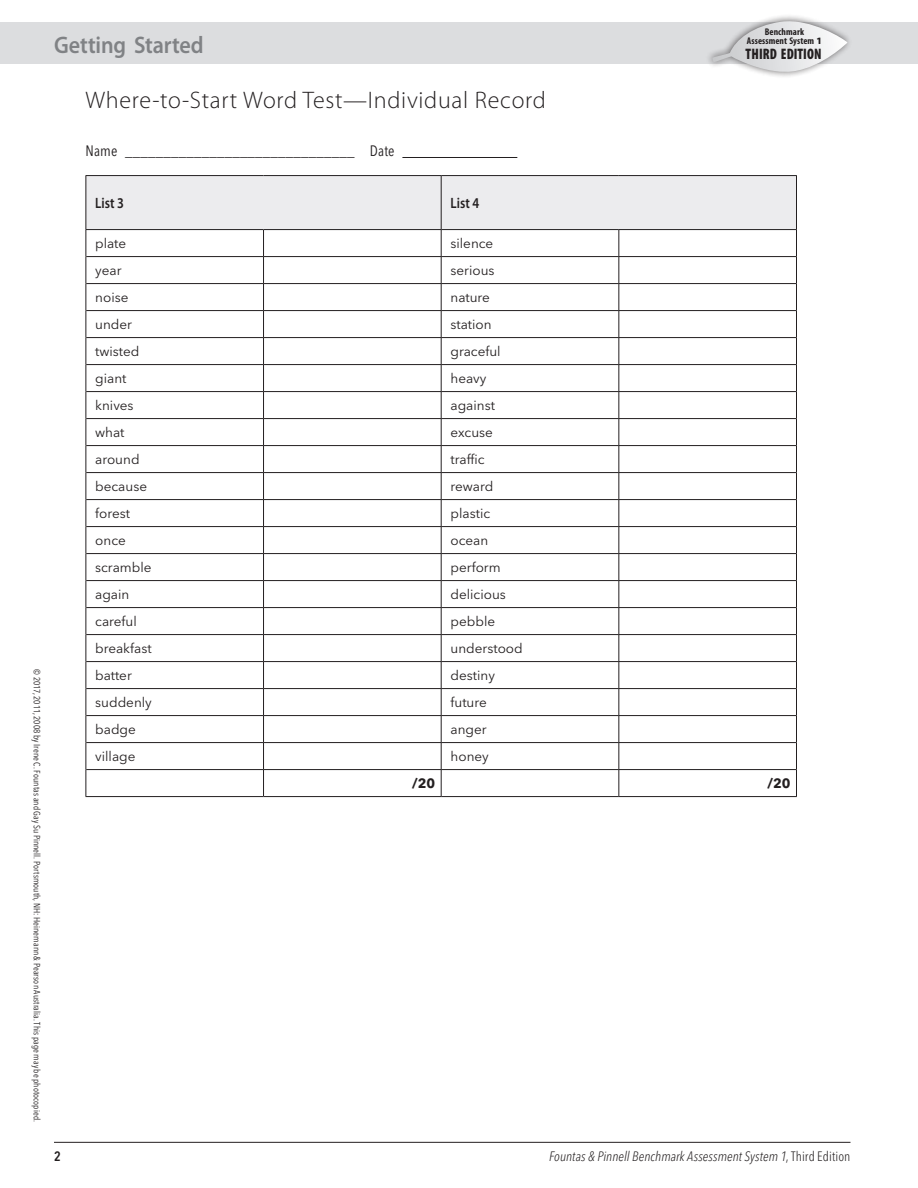
<style>
.page{position:relative;width:918px;height:1188px;background:#fff}
.page>*{position:absolute;margin:0;border:0;box-sizing:border-box;transform-origin:0 0}
.t1{font:300 24px "Myriad Pro";letter-spacing:.03em;color:#231f20}
.t2{font:600 24px "Myriad Pro";letter-spacing:-.005em;color:#808285;scale:.92 1}
.t3{font:900 condensed 15.3px "Myriad Pro";letter-spacing:.005em;color:#231f20;scale:.91 1}
.t4{font:condensed 15px "Avenir Next LT Pro";letter-spacing:.01em;color:#231f20}
.t5{font:600 15px "Myriad Pro";color:#231f20;scale:.85 1}
.t6{font:13.5px "Avenir Next LT Pro";color:#231f20}
.t7{font:italic 300 condensed 13.5px "Avenir Next LT Pro";letter-spacing:.005em;color:#231f20}
.t8{font:700 13.5px "Avenir Next LT Pro";color:#231f20}
.t9{font:600 condensed 13.5px "Avenir Next LT Pro";color:#231f20}
.t10{font:700 condensed 9.75px/9px "Myriad Pro";letter-spacing:.01em;color:#231f20;text-align:center}
.t11{font:condensed 9px "Avenir Next LT Pro";letter-spacing:.01em;color:#231f20}
.s1{font-weight:900;font-stretch:normal}
.s2{font-style:normal}
</style>
<div class="page">
<div style="left:0;top:22px;width:918px;height:42px;background:#dcdddf"></div>
<svg style="left:709px;top:16px;width:140px;height:61px"></svg>
<hr style="left:54px;top:1142px;width:796px;height:1px;background:#231f20">
<hr style="left:402px;top:157px;width:115px;height:1px;background:#231f20">
<hr style="left:86px;top:175px;width:178px;height:1px;background:#231f20">
<hr style="left:264px;top:175px;width:177px;height:1px;background:#231f20">
<hr style="left:441px;top:175px;width:178px;height:1px;background:#231f20">
<hr style="left:619px;top:175px;width:178px;height:1px;background:#231f20">
<hr style="left:86px;top:796px;width:178px;height:1px;background:#231f20">
<hr style="left:264px;top:796px;width:177px;height:1px;background:#231f20">
<hr style="left:441px;top:796px;width:178px;height:1px;background:#231f20">
<hr style="left:619px;top:796px;width:178px;height:1px;background:#231f20">
<svg style="left:86px;top:176px;width:711px;height:620px"></svg>
<p class="t11" style="left:42px;top:669px;width:454px;rotate:90deg">© 2017, 2011, 2008 by Irene C. Fountas and Gay Su Pinnell. Portsmouth, NH: Heinemann &amp; Pearson Australia. This page may be photocopied.</p>
<h1 class="t2" style="left:54px;top:31px;width:164px">Getting Started</h1>
<p class="t10" style="left:747px;top:28px;width:77px">Benchmark<br>Assessment System <span class="s1">1</span></p>
<p class="t3" style="left:746px;top:46px;width:85px">THIRD EDITION</p>
<h1 class="t1" style="left:86px;top:87px;width:462px">Where-to-Start Word Test—Individual Record</h1>
<p class="t4" style="left:86px;top:142px;width:311px">Name ______________________________ Date</p>
<p class="t5" style="left:95px;top:195px;width:35px">List 3</p>
<p class="t5" style="left:451px;top:195px;width:35px">List 4</p>
<p class="t6" style="left:95px;top:236px;width:33px">plate</p>
<p class="t6" style="left:451px;top:236px;width:44px">silence</p>
<p class="t6" style="left:95px;top:262px;width:28px">year</p>
<p class="t6" style="left:451px;top:262px;width:46px">serious</p>
<p class="t6" style="left:95px;top:289px;width:35px">noise</p>
<p class="t6" style="left:451px;top:289px;width:41px">nature</p>
<p class="t6" style="left:95px;top:316px;width:38px">under</p>
<p class="t6" style="left:451px;top:316px;width:43px">station</p>
<p class="t6" style="left:95px;top:343px;width:46px">twisted</p>
<p class="t6" style="left:451px;top:343px;width:52px">graceful</p>
<p class="t6" style="left:95px;top:370px;width:33px">giant</p>
<p class="t6" style="left:451px;top:370px;width:37px">heavy</p>
<p class="t6" style="left:95px;top:397px;width:40px">knives</p>
<p class="t6" style="left:451px;top:397px;width:46px">against</p>
<p class="t6" style="left:95px;top:424px;width:31px">what</p>
<p class="t6" style="left:451px;top:424px;width:44px">excuse</p>
<p class="t6" style="left:95px;top:451px;width:46px">around</p>
<p class="t6" style="left:451px;top:451px;width:36px">traffic</p>
<p class="t6" style="left:95px;top:478px;width:53px">because</p>
<p class="t6" style="left:451px;top:478px;width:44px">reward</p>
<p class="t6" style="left:95px;top:505px;width:36px">forest</p>
<p class="t6" style="left:451px;top:505px;width:41px">plastic</p>
<p class="t6" style="left:95px;top:532px;width:32px">once</p>
<p class="t6" style="left:451px;top:532px;width:39px">ocean</p>
<p class="t6" style="left:95px;top:559px;width:58px">scramble</p>
<p class="t6" style="left:451px;top:559px;width:52px">perform</p>
<p class="t6" style="left:95px;top:586px;width:36px">again</p>
<p class="t6" style="left:451px;top:586px;width:57px">delicious</p>
<p class="t6" style="left:95px;top:613px;width:43px">careful</p>
<p class="t6" style="left:451px;top:613px;width:46px">pebble</p>
<p class="t6" style="left:95px;top:640px;width:58px">breakfast</p>
<p class="t6" style="left:451px;top:640px;width:74px">understood</p>
<p class="t6" style="left:95px;top:667px;width:38px">batter</p>
<p class="t6" style="left:451px;top:667px;width:46px">destiny</p>
<p class="t6" style="left:95px;top:694px;width:58px">suddenly</p>
<p class="t6" style="left:451px;top:694px;width:38px">future</p>
<p class="t6" style="left:95px;top:721px;width:42px">badge</p>
<p class="t6" style="left:451px;top:721px;width:38px">anger</p>
<p class="t6" style="left:95px;top:748px;width:42px">village</p>
<p class="t6" style="left:451px;top:748px;width:40px">honey</p>
<p class="t8" style="left:412px;top:775px;width:25px">/20</p>
<p class="t8" style="left:767px;top:775px;width:25px">/20</p>
<p class="t9" style="left:54px;top:1148px;width:8px">2</p>
<p class="t7" style="left:549px;top:1148px;width:303px">Fountas &amp; Pinnell Benchmark Assessment System 1<span class="s2">, Third Edition</span></p>
</div>
